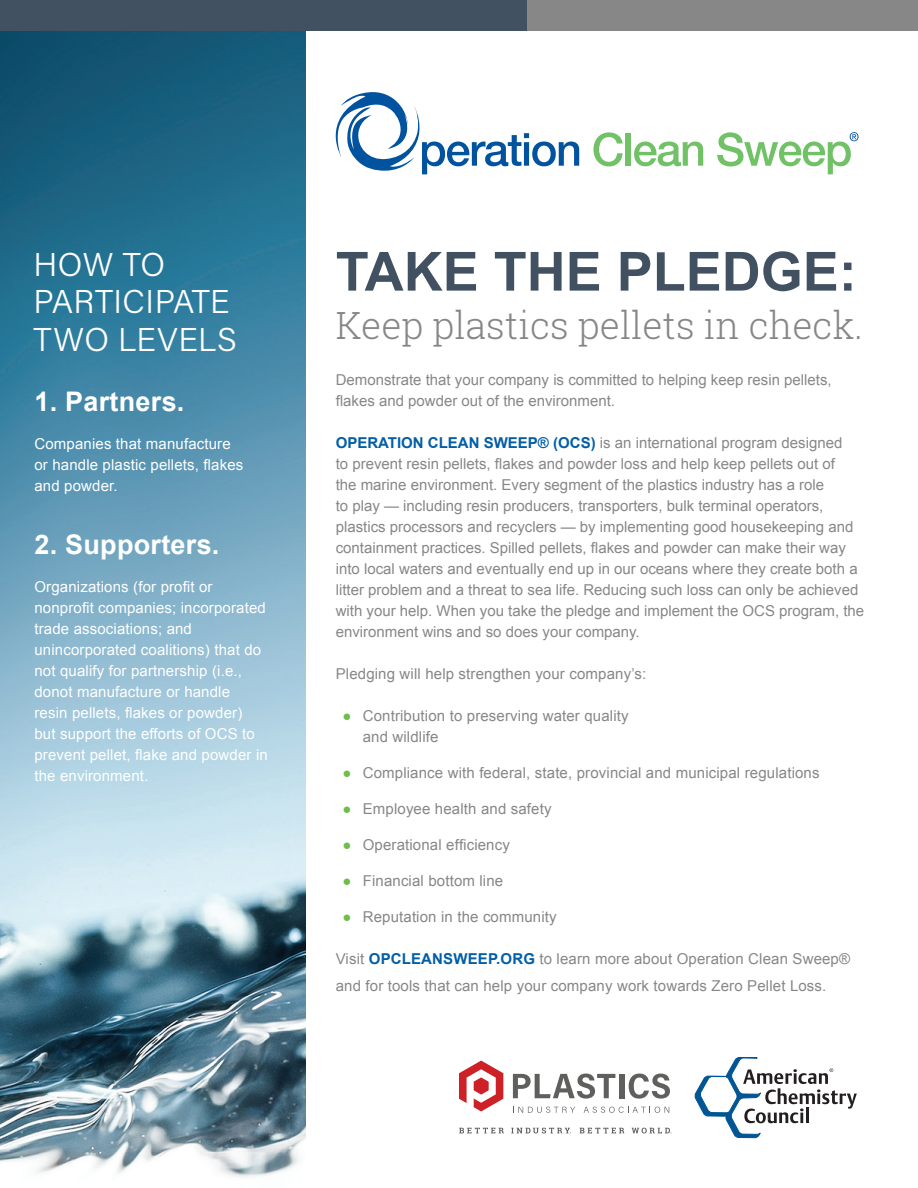
<style>
.page{position:relative;width:918px;height:1188px;background:#fff}
.page>*{position:absolute;margin:0;border:0;box-sizing:border-box;transform-origin:0 0}
.t1{font:700 54px "Arial";color:#415161}
.t2{font:300 37.5px "Roboto Slab";color:#888787}
.Small_Description{font:300 33px/37.5px "Acumin Pro";letter-spacing:.01em;color:#fff}
.Small_Description-2{font:700 27px "Arial";letter-spacing:.01em;color:#fff}
.Small_Description-3{font:15px/21px "Arial";color:#888787}
.Small_Description-4{font:15px/21px "Arial";letter-spacing:.01em;color:#fff}
.Body{font:15px "Arial";letter-spacing:.01em;color:#888787}
.s1{font-weight:700;color:#015ea7}
.s2{color:#6cbe4b}
</style>
<div class="page">
<img style="left:0;top:31px;width:306px;height:1146px">
<div style="left:0;top:0;width:918px;height:31px;background:#415161"></div>
<div style="left:527px;top:0;width:391px;height:31px;background:#888787"></div>
<svg style="left:336px;top:92px;width:243px;height:82px"></svg>
<svg style="left:593px;top:132px;width:30px;height:34px"></svg>
<div style="left:626px;top:133px;width:5px;height:33px;background:#71c167"></div>
<svg style="left:634px;top:142px;width:69px;height:24px"></svg>
<svg style="left:717px;top:132px;width:142px;height:42px"></svg>
<svg style="left:695px;top:1057px;width:162px;height:81px"></svg>
<svg style="left:459px;top:1061px;width:44px;height:50px"></svg>
<svg style="left:513px;top:1074px;width:102px;height:25px"></svg>
<div style="left:619px;top:1074px;width:5px;height:24px;background:#5f5f5e"></div>
<svg style="left:629px;top:1074px;width:41px;height:25px"></svg>
<svg style="left:513px;top:1107px;width:62px;height:6px"></svg>
<svg style="left:584px;top:1107px;width:85px;height:6px"></svg>
<svg style="left:459px;top:1128px;width:45px;height:5px"></svg>
<svg style="left:580px;top:1128px;width:44px;height:5px"></svg>
<svg style="left:511px;top:1128px;width:60px;height:6px"></svg>
<svg style="left:632px;top:1128px;width:40px;height:6px"></svg>
<p class="Small_Description" style="left:34px;top:244px;width:198px">HOW TO<br>PARTICIPATE</p>
<p class="Small_Description" style="left:34px;top:319px;width:205px">TWO LEVELS</p>
<p class="Small_Description-2" style="left:34px;top:384px;width:152px">1. Partners.</p>
<p class="Small_Description-4" style="left:34px;top:434px;width:198px">Companies that manufacture</p>
<p class="Small_Description-4" style="left:34px;top:455px;width:210px">or handle plastic pellets, flakes</p>
<p class="Small_Description-4" style="left:34px;top:476px;width:85px">and powder.</p>
<p class="Small_Description-2" style="left:34px;top:526px;width:187px">2. Supporters.</p>
<p class="Small_Description-4" style="left:34px;top:576px;width:235px">Organizations (for profit or nonprofit companies; incorporated trade associations; and unincorporated coalitions) that do not qualify for partnership (i.e., donot manufacture or handle<br>resin pellets, flakes or powder)<br>but support the efforts of OCS to prevent pellet, flake and powder in the environment.</p>
<p class="t1" style="left:336px;top:236px;width:523px">TAKE THE PLEDGE:</p>
<p class="t2" style="left:336px;top:300px;width:529px">Keep plastics pellets in check.</p>
<p class="Small_Description-3" style="left:336px;top:369px;width:498px">Demonstrate that your company is committed to helping keep resin pellets, flakes and powder out of the environment.</p>
<p class="Small_Description-3" style="left:336px;top:432px;width:530px"><span class="s1">OPERATION CLEAN SWEEP® (OCS)</span> is an international program designed<br>to prevent resin pellets, flakes and powder loss and help keep pellets out of<br>the marine environment. Every segment of the plastics industry has a role<br>to play — including resin producers, transporters, bulk terminal operators, plastics processors and recyclers — by implementing good housekeeping and containment practices. Spilled pellets, flakes and powder can make their way into local waters and eventually end up in our oceans where they create both a litter problem and a threat to sea life. Reducing such loss can only be achieved with your help. When you take the pledge and implement the OCS program, the environment wins and so does your company.</p>
<p class="Body" style="left:336px;top:664px;width:312px">Pledging will help strengthen your company’s:</p>
<p class="Small_Description-3" style="left:363px;top:705px;width:267px;text-indent:-20px"><span class="s2">●</span> Contribution to preserving water quality and wildlife</p>
<p class="Small_Description-3" style="left:342px;top:762px;width:479px"><span class="s2">●</span> Compliance with federal, state, provincial and municipal regulations</p>
<p class="Small_Description-3" style="left:342px;top:798px;width:211px"><span class="s2">●</span> Employee health and safety</p>
<p class="Small_Description-3" style="left:342px;top:834px;width:169px"><span class="s2">●</span> Operational efficiency</p>
<p class="Small_Description-3" style="left:342px;top:870px;width:162px"><span class="s2">●</span> Financial bottom line</p>
<p class="Small_Description-3" style="left:342px;top:906px;width:216px"><span class="s2">●</span> Reputation in the community</p>
<p class="Small_Description-3" style="left:336px;top:945px;width:516px;line-height:27px">Visit <span class="s1">OPCLEANSWEEP.ORG</span> to learn more about Operation Clean Sweep® and for tools that can help your company work towards Zero Pellet Loss.</p>
</div>
